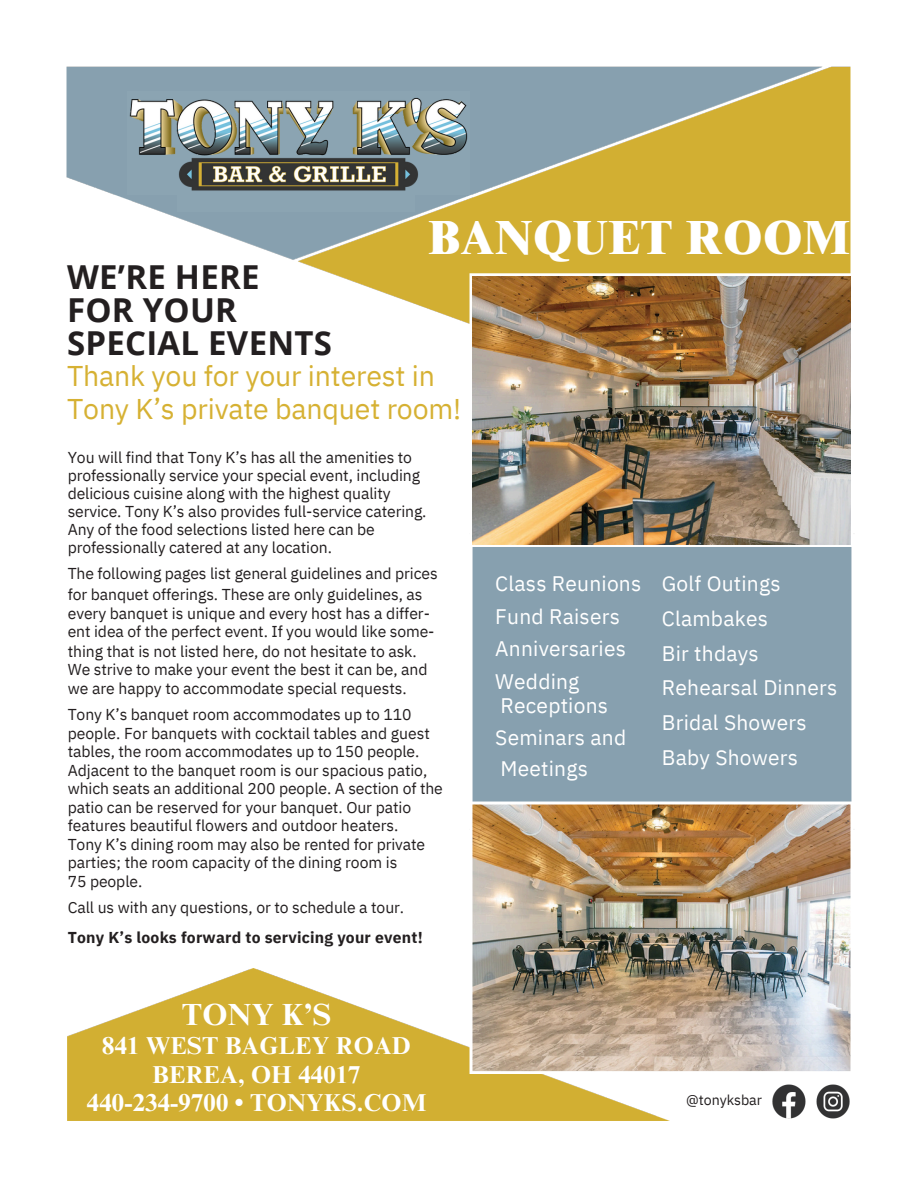
<style>
.page{position:relative;width:918px;height:1188px;background:#fff}
.page>*{position:absolute;margin:0;border:0;box-sizing:border-box;transform-origin:0 0}
.t1{font:800 48px "Times NRMT Pro";letter-spacing:.005em;color:#fff}
.t2{font:700 33px/32.7px "Open Sans";letter-spacing:.005em;color:#231f20}
.t3{font:700 30.6px "Times NRMT Pro";color:#fff}
.t4{font:28.5px/32.7px "IBM Plex Sans";letter-spacing:-.005em;color:#d6b133}
.t5{font:700 24.45px/28.2px "Times NRMT Pro";letter-spacing:.01em;color:#fff;text-align:center}
.t6{font:21px/34.8px "IBM Plex Sans";letter-spacing:.01em;color:#fff}
.t7{font:15.75px/18px "IBM Plex Sans";letter-spacing:-.005em;color:#231f20}
.t8{font:700 15.75px "IBM Plex Sans";letter-spacing:.015em;color:#231f20}
.t9{font:14.25px "IBM Plex Sans";letter-spacing:-.005em;color:#231f20}
</style>
<div class="page">
<img style="left:68px;top:968px;width:600px;height:152px">
<img style="left:66px;top:66px;width:785px;height:258px">
<div style="left:472px;top:547px;width:380px;height:255px;background:#87a0af"></div>
<img style="left:772px;top:1084px;width:78px;height:35px">
<svg style="left:469px;top:273px;width:382px;height:272px"></svg>
<img style="left:472px;top:276px;width:378px;height:268px">
<img style="left:469px;top:804px;width:382px;height:270px">
<div style="left:177px;top:108px;width:238px;height:104px;background:#8ba4b2"></div>
<img style="left:125px;top:92px;width:347px;height:103px">
<p class="t1" style="left:428px;top:220px;width:424px">BANQUET ROOM</p>
<p class="t2" style="left:67px;top:260px;width:266px">WE’RE HERE<br>FOR YOUR<br>SPECIAL EVENTS</p>
<p class="t4" style="left:67px;top:359px;width:396px">Thank you for your interest in<br>Tony K’s private banquet room!</p>
<p class="t7" style="left:68px;top:448px;width:360px">You will find that Tony K’s has all the amenities to professionally service your special event, including delicious cuisine along with the highest quality service. Tony K’s also provides full-service catering.<br>Any of the food selections listed here can be professionally catered at any location.</p>
<h1 class="t7" style="left:68px;top:564px;width:372px">The following pages list general guidelines and prices</h1>
<h2 class="t7" style="left:68px;top:585px;width:356px">for banquet offerings. These are only guidelines, as</h2>
<p class="t7" style="left:68px;top:605px;width:364px">every banquet is unique and every host has a differ-</p>
<p class="t7" style="left:68px;top:623px;width:368px">ent idea of the perfect event. If you would like some-</p>
<p class="t7" style="left:68px;top:642px;width:351px">thing that is not listed here, do not hesitate to ask.</p>
<p class="t7" style="left:68px;top:660px;width:361px">We strive to make your event the best it can be, and</p>
<p class="t7" style="left:68px;top:679px;width:341px">we are happy to accommodate special requests.</p>
<p class="t7" style="left:68px;top:705px;width:346px">Tony K’s banquet room accommodates up to 110</p>
<p class="t7" style="left:68px;top:724px;width:364px">people. For banquets with cocktail tables and guest</p>
<p class="t7" style="left:68px;top:742px;width:353px">tables, the room accommodates up to 150 people.</p>
<p class="t7" style="left:68px;top:761px;width:361px">Adjacent to the banquet room is our spacious patio,</p>
<p class="t7" style="left:68px;top:779px;width:377px">which seats an additional 200 people. A section of the</p>
<p class="t7" style="left:68px;top:798px;width:345px">patio can be reserved for your banquet. Our patio</p>
<p class="t7" style="left:68px;top:816px;width:332px">features beautiful flowers and outdoor heaters.</p>
<p class="t7" style="left:68px;top:835px;width:359px">Tony K’s dining room may also be rented for private</p>
<p class="t7" style="left:68px;top:853px;width:331px">parties; the room capacity of the dining room is</p>
<p class="t7" style="left:68px;top:872px;width:76px">75 people.</p>
<p class="t7" style="left:68px;top:898px;width:338px">Call us with any questions, or to schedule a tour.</p>
<p class="t8" style="left:68px;top:927px;width:357px">Tony K’s looks forward to servicing your event!</p>
<p class="t3" style="left:182px;top:1003px;width:151px">TONY K’S</p>
<p class="t5" style="left:87px;top:1035px;width:341px">841 WEST BAGLEY ROAD<br>BEREA, OH 44017<br>440-234-9700 • TONYKS.COM</p>
<p class="t6" style="left:495px;top:567px;width:148px;line-height:32.7px">Class Reunions<br>Fund Raisers<br>Anniversaries<br>Wedding</p>
<p class="t6" style="left:495px;top:688px;width:132px;line-height:32.7px">Receptions<br>Seminars and</p>
<p class="t6" style="left:500px;top:750px;width:89px">Meetings</p>
<p class="t6" style="left:662px;top:566px;width:177px">Golf Outings<br>Clambakes<br>Bir thdays<br>Rehearsal Dinners<br>Bridal Showers<br>Baby Showers</p>
<p class="t9" style="left:686px;top:1090px;width:77px">@tonyksbar</p>
</div>
